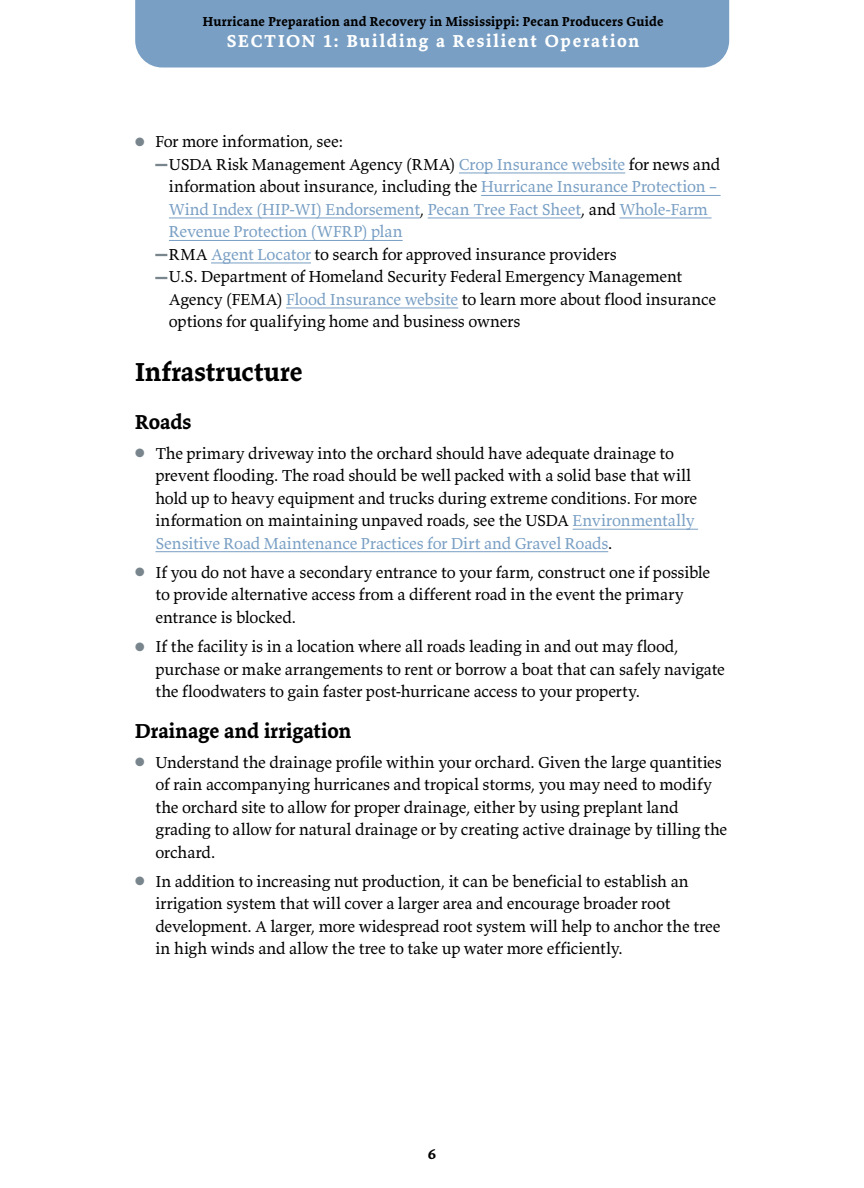
<style>
.page{position:relative;width:864px;height:1188px;background:#fff}
.page>*{position:absolute;margin:0;border:0;box-sizing:border-box;transform-origin:0 0}
.t1{font:700 27px "Valkyrie T3";letter-spacing:.005em;color:#000}
.t2{font:700 21px "Valkyrie T3";letter-spacing:-.005em;color:#000}
.t3{font:700 18px "Valkyrie T3";letter-spacing:.095em;color:#fff}
.t4{font:16.5px/22.5px "Valkyrie T3";letter-spacing:-.01em;color:#000}
.t5{font:16.5px "Valkyrie T3";letter-spacing:-.01em;color:#799fc4}
.t6{font:700 15px "Valkyrie T3";color:#000}
.t7{font:700 13.5px "Valkyrie T3";letter-spacing:.02em;color:#000}
.s1{color:#79858d}
.s2{font-family:"Times New Roman";font-size:12px;color:#79858d}
.s3{color:#799fc4}
.s4{color:#000}
</style>
<div class="page">
<div style="left:135px;top:0;width:594px;height:68px;background:#799fc4"></div>
<hr style="left:459px;top:173px;width:166px;height:1px;background:#799fc4">
<hr style="left:481px;top:195px;width:240px;height:1px;background:#799fc4">
<hr style="left:169px;top:218px;width:251px;height:1px;background:#799fc4">
<hr style="left:428px;top:218px;width:153px;height:1px;background:#799fc4">
<hr style="left:619px;top:218px;width:93px;height:1px;background:#799fc4">
<hr style="left:169px;top:240px;width:234px;height:1px;background:#799fc4">
<hr style="left:211px;top:263px;width:100px;height:1px;background:#799fc4">
<hr style="left:286px;top:308px;width:172px;height:1px;background:#799fc4">
<hr style="left:573px;top:529px;width:125px;height:1px;background:#799fc4">
<hr style="left:155px;top:551px;width:453px;height:1px;background:#799fc4">
<p class="t7" style="left:203px;top:13px;width:462px">Hurricane Preparation and Recovery in Mississippi: Pecan Producers Guide</p>
<p class="t3" style="left:227px;top:30px;width:414px">SECTION 1: Building a Resilient Operation</p>
<p class="t4" style="left:135px;top:130px;width:210px"><span class="s1">●</span> For more information, see:</p>
<p class="t4" style="left:155px;top:153px;width:566px"><span class="s2">▬</span>USDA Risk Management Agency (RMA) <span class="s3">Crop Insurance website</span> for news and</p>
<p class="t4" style="left:169px;top:175px;width:550px">information about insurance, including the <span class="s3">Hurricane Insurance Protection –</span></p>
<p class="t5" style="left:169px;top:199px;width:541px">Wind Index (HIP-WI) Endorsement<span class="s4">,</span> Pecan Tree Fact Sheet<span class="s4">, and</span> Whole-Farm</p>
<p class="t5" style="left:169px;top:221px;width:235px">Revenue Protection (WFRP) plan</p>
<p class="t4" style="left:155px;top:243px;width:463px"><span class="s2">▬</span>RMA <span class="s3">Agent Locator</span> to search for approved insurance providers</p>
<p class="t4" style="left:155px;top:265px;width:528px"><span class="s2">▬</span>U.S. Department of Homeland Security Federal Emergency Management</p>
<p class="t4" style="left:169px;top:288px;width:549px">Agency (FEMA) <span class="s3">Flood Insurance website</span> to learn more about flood insurance</p>
<p class="t4" style="left:169px;top:310px;width:353px">options for qualifying home and business owners</p>
<h1 class="t1" style="left:135px;top:355px;width:169px">Infrastructure</h1>
<p class="t2" style="left:135px;top:409px;width:58px">Roads</p>
<p class="t4" style="left:155px;top:441px;width:543px;text-indent:-20px"><span class="s1">●</span> The primary driveway into the orchard should have adequate drainage to prevent flooding. The road should be well packed with a solid base that will hold up to heavy equipment and trucks during extreme conditions. For more information on maintaining unpaved roads, see the USDA <span class="s3">Environmentally Sensitive Road Maintenance Practices for Dirt and Gravel Roads</span>.</p>
<p class="t4" style="left:155px;top:561px;width:556px;text-indent:-20px"><span class="s1">●</span> If you do not have a secondary entrance to your farm, construct one if possible to provide alternative access from a different road in the event the primary entrance is blocked.</p>
<p class="t4" style="left:155px;top:635px;width:571px;text-indent:-20px"><span class="s1">●</span> If the facility is in a location where all roads leading in and out may flood, purchase or make arrangements to rent or borrow a boat that can safely navigate the floodwaters to gain faster post-hurricane access to your property.</p>
<p class="t2" style="left:135px;top:718px;width:218px">Drainage and irrigation</p>
<p class="t4" style="left:155px;top:750px;width:573px;text-indent:-20px"><span class="s1">●</span> Understand the drainage profile within your orchard. Given the large quantities of rain accompanying hurricanes and tropical storms, you may need to modify the orchard site to allow for proper drainage, either by using preplant land grading to allow for natural drainage or by creating active drainage by tilling the orchard.</p>
<p class="t4" style="left:155px;top:870px;width:567px;text-indent:-20px"><span class="s1">●</span> In addition to increasing nut production, it can be beneficial to establish an irrigation system that will cover a larger area and encourage broader root development. A larger, more widespread root system will help to anchor the tree in high winds and allow the tree to take up water more efficiently.</p>
<p class="t6" style="left:428px;top:1144px;width:10px">6</p>
</div>
